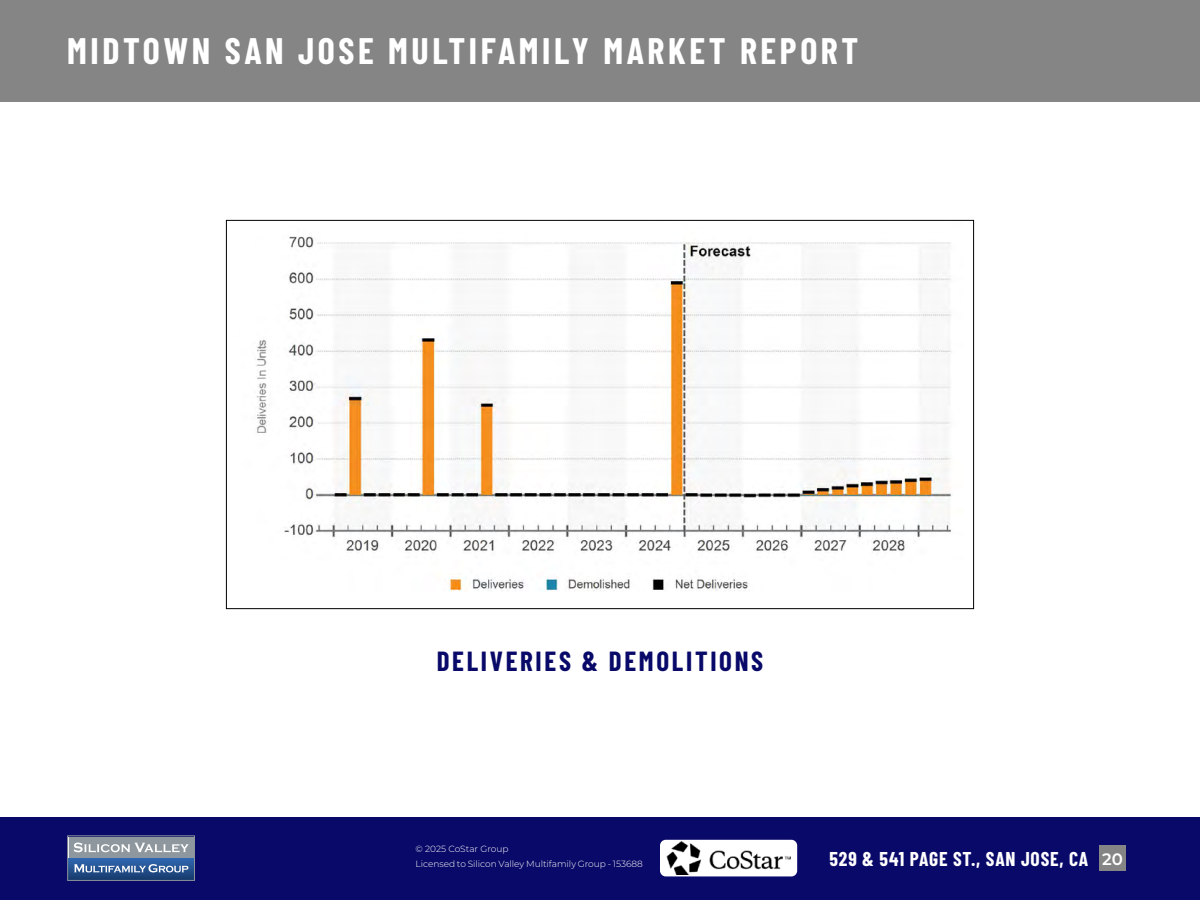
<style>
.page{position:relative;width:1200px;height:900px;background:#fff}
.page>*{position:absolute;margin:0;border:0;box-sizing:border-box;transform-origin:0 0}
.t1{font:700 36px "Barlow Condensed";letter-spacing:.1em;color:#fff}
.t2{font:700 27px "Barlow Condensed";letter-spacing:.1em;color:#090969}
.t3{font:700 19.5px "Barlow Condensed";letter-spacing:.04em;color:#fff}
.t4{font:300 9px/15.3px "Montserrat";color:#fff}
.s1{font-family:"Montserrat";font-weight:600;font-size:16.5px}
</style>
<div class="page">
<div style="left:0;top:818px;width:1200px;height:82px;background:#090969"></div>
<div style="left:1099px;top:845px;width:27px;height:26px;background:#858585"></div>
<svg style="left:67px;top:835px;width:128px;height:46px;background:#6c83a1"></svg>
<div style="left:660px;top:840px;width:137px;height:36px;background:#fff;border-radius:6px"></div>
<img style="left:667px;top:842px;width:123px;height:33px">
<div style="left:0;top:0;width:1200px;height:101px;background:#858585"></div>
<img style="left:256px;top:236px;width:695px;height:356px">
<h1 class="t1" style="left:67px;top:25px;width:793px">MIDTOWN SAN JOSE MULTIFAMILY MARKET REPORT</h1>
<h2 class="t2" style="left:437px;top:642px;width:328px">DELIVERIES &amp; DEMOLITIONS</h2>
<p class="t4" style="left:416px;top:841px;width:229px">© 2025 CoStar Group<br>Licensed to Silicon Valley Multifamily Group - 153688</p>
<h3 class="t3" style="left:829px;top:845px;width:295px">529 &amp; 541 PAGE ST., SAN JOSE, CA <span class="s1">20</span></h3>
</div>
